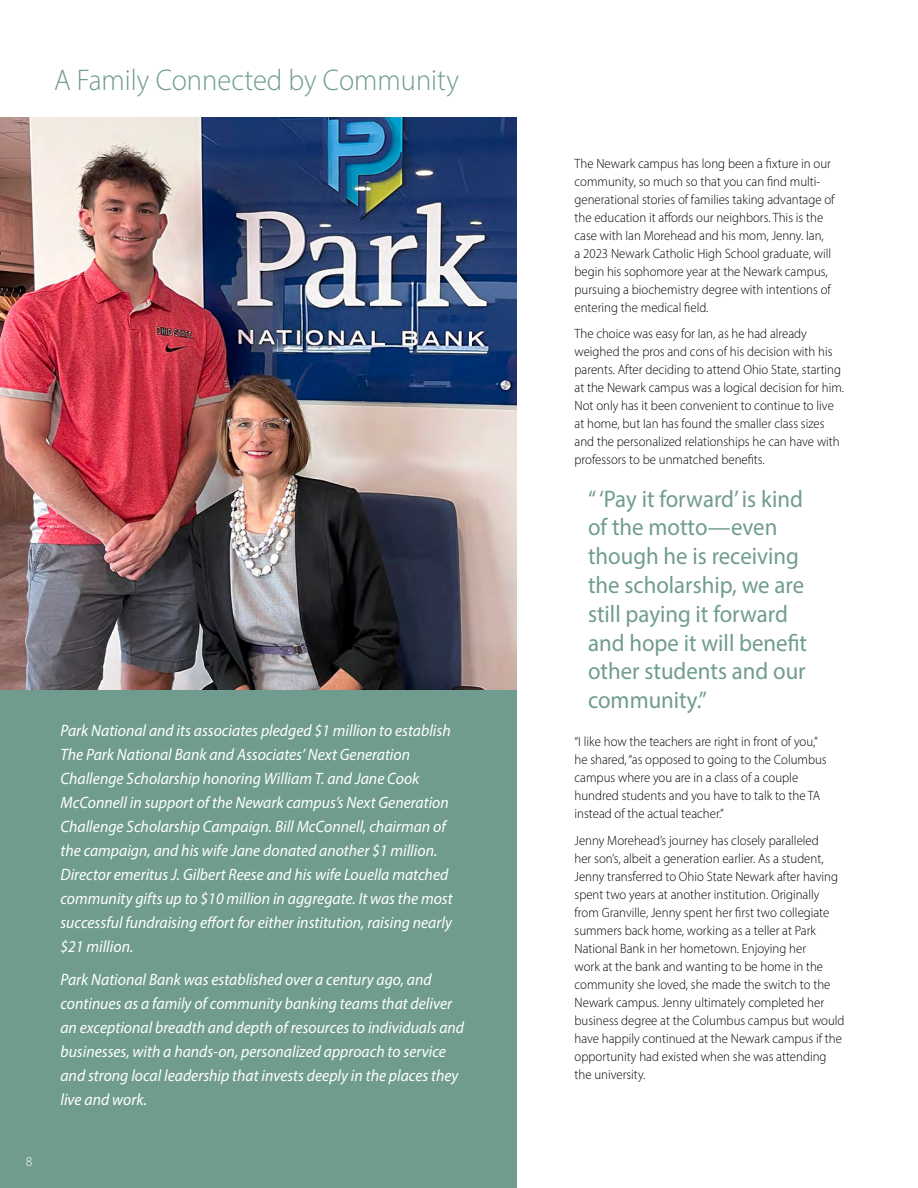
<style>
.page{position:relative;width:918px;height:1188px;background:#fff}
.page>*{position:absolute;margin:0;border:0;box-sizing:border-box;transform-origin:0 0}
.t1{font:300 30px "Myriad Pro";color:#709c8f;scale:.95 1}
.t2{font:24px/28.8px "Myriad Pro";color:#709c8f;scale:.95 1}
.t3{font:italic 16.5px/24px "Myriad Pro";color:#fff;scale:.95 1}
.t4{font:300 13.5px/18px "Myriad Pro";color:#000;scale:.95 1}
.t5{font:300 13.5px "Myriad Pro";color:#fff}
</style>
<div class="page">
<div style="left:0;top:689px;width:516px;height:499px;background:#709c8f"></div>
<img style="left:0;top:117px;width:516px;height:572px">
<h1 class="t1" style="left:54px;top:62px;width:428px">A Family Connected by Community</h1>
<p class="t5" style="left:26px;top:1153px;width:8px">8</p>
<p class="t3" style="left:60px;top:718px;width:414px">Park National and its associates pledged $1 million to establish The Park National Bank and Associates’ Next Generation Challenge Scholarship honoring William T. and Jane Cook McConnell in support of the Newark campus’s Next Generation Challenge Scholarship Campaign. Bill McConnell, chairman of the campaign, and his wife Jane donated another $1 million.<br>Director emeritus J. Gilbert Reese and his wife Louella matched community gifts up to $10 million in aggregate. It was the most successful fundraising effort for either institution, raising nearly $21 million.</p>
<p class="t3" style="left:60px;top:967px;width:426px">Park National Bank was established over a century ago, and continues as a family of community banking teams that deliver an exceptional breadth and depth of resources to individuals and businesses, with a hands-on, personalized approach to service and strong local leadership that invests deeply in the places they live and work.</p>
<p class="t4" style="left:575px;top:154px;width:275px">The Newark campus has long been a fixture in our community, so much so that you can find multi&shy;generational stories of families taking advantage of the education it affords our neighbors. This is the case with Ian Morehead and his mom, Jenny. Ian,<br>a 2023 Newark Catholic High School graduate, will begin his sophomore year at the Newark campus, pursuing a biochemistry degree with intentions of entering the medical field.</p>
<p class="t4" style="left:575px;top:325px;width:285px">The choice was easy for Ian, as he had already weighed the pros and cons of his decision with his parents. After deciding to attend Ohio State, starting at the Newark campus was a logical decision for him.<br>Not only has it been convenient to continue to live at home, but Ian has found the smaller class sizes and the personalized relationships he can have with professors to be unmatched benefits.</p>
<h2 class="t2" style="left:588px;top:484px;width:232px">“ ‘Pay it forward’ is kind of the motto—even though he is receiving the scholarship, we are still paying it forward and hope it will benefit other students and our community.”</h2>
<p class="t4" style="left:575px;top:733px;width:267px">“I like how the teachers are right in front of you,” he shared, “as opposed to going to the Columbus campus where you are in a class of a couple hundred students and you have to talk to the TA instead of the actual teacher.”</p>
<p class="t4" style="left:575px;top:831px;width:286px">Jenny Morehead’s journey has closely paralleled<br>her son’s, albeit a generation earlier. As a student, Jenny transferred to Ohio State Newark after having spent two years at another institution. Originally from Granville, Jenny spent her first two collegiate summers back home, working as a teller at Park National Bank in her hometown. Enjoying her<br>work at the bank and wanting to be home in the community she loved, she made the switch to the Newark campus. Jenny ultimately completed her business degree at the Columbus campus but would have happily continued at the Newark campus if the opportunity had existed when she was attending the university.</p>
</div>
